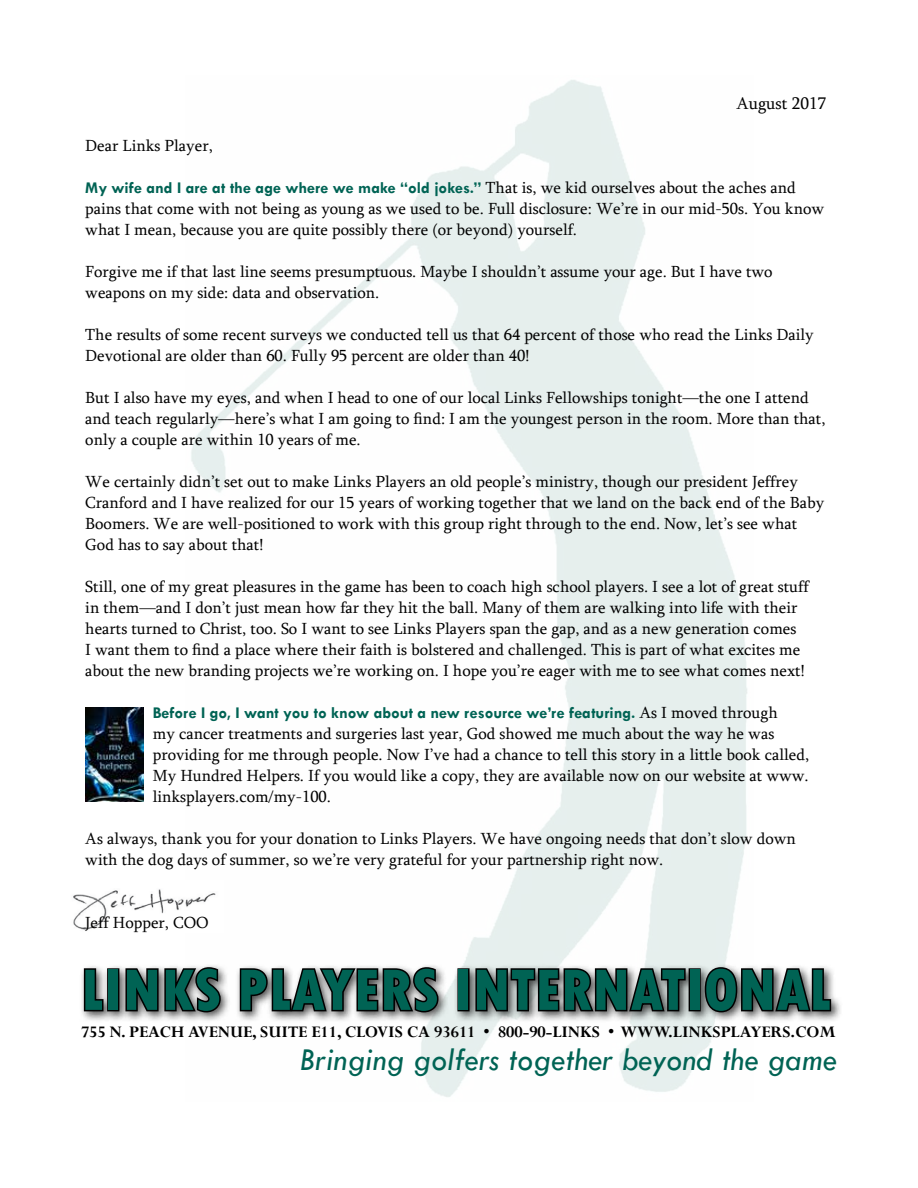
<style>
.page{position:relative;width:918px;height:1188px;background:#fff}
.page>*{position:absolute;margin:0;border:0;box-sizing:border-box;transform-origin:0 0}
.t1{font:800 condensed 61.5px "Tw Cen";color:#006354}
.t2{font:italic 33px "Tw Cen";letter-spacing:.01em;color:#006354;scale:.96 1}
.t3{font:700 18px "Perpetua";color:#000}
.t4{font:17.25px "Sylfaen";color:#000}
.t5{font:16.5px/21px "Sylfaen";color:#000}
.t6{font:700 16.5px "Tw Cen";color:#006354}
.s1{font-family:"Sylfaen";font-weight:400;color:#000}
</style>
<div class="page">
<img style="left:191px;top:80px;width:556px;height:1017px">
<div style="left:79px;top:963px;width:764px;height:60px;background:#000;opacity:.7"></div>
<svg style="left:82px;top:967px;width:23px;height:46px"></svg>
<div style="left:107px;top:968px;width:12px;height:43px;border:3px solid #000"></div>
<svg style="left:124px;top:966px;width:98px;height:48px;background:#5d5d5d"></svg>
<svg style="left:238px;top:966px;width:202px;height:48px;background:#686868"></svg>
<div style="left:457px;top:968px;width:13px;height:43px;border:3px solid #000"></div>
<svg style="left:474px;top:966px;width:213px;height:47px;background:#585a5a"></svg>
<div style="left:689px;top:968px;width:12px;height:43px;border:3px solid #000"></div>
<svg style="left:703px;top:966px;width:130px;height:48px;background:#656565"></svg>
<img style="left:73px;top:880px;width:150px;height:52px">
<img style="left:85px;top:707px;width:59px;height:94px">
<p class="t4" style="left:736px;top:91px;width:91px">August 2017</p>
<p class="t5" style="left:85px;top:134px;width:129px">Dear Links Player,</p>
<p class="t6" style="left:85px;top:177px;width:712px">My wife and I are at the age where we make “old jokes.” <span class="s1">That is, we kid ourselves about the aches and</span></p>
<p class="t5" style="left:85px;top:197px;width:740px">pains that come with not being as young as we used to be. Full disclosure: We’re in our mid-50s. You know what I mean, because you are quite possibly there (or beyond) yourself.</p>
<p class="t5" style="left:85px;top:260px;width:689px">Forgive me if that last line seems presumptuous. Maybe I shouldn’t assume your age. But I have two weapons on my side: data and observation.</p>
<p class="t5" style="left:85px;top:323px;width:730px">The results of some recent surveys we conducted tell us that 64 percent of those who read the Links Daily<br>Devotional are older than 60. Fully 95 percent are older than 40!</p>
<p class="t5" style="left:85px;top:386px;width:742px">But I also have my eyes, and when I head to one of our local Links Fellowships tonight—the one I attend and teach regularly—here’s what I am going to find: I am the youngest person in the room. More than that, only a couple are within 10 years of me.</p>
<p class="t5" style="left:85px;top:470px;width:740px">We certainly didn’t set out to make Links Players an old people’s ministry, though our president Jeffrey Cranford and I have realized for our 15 years of working together that we land on the back end of the Baby Boomers. We are well-positioned to work with this group right through to the end. Now, let’s see what God has to say about that!</p>
<p class="t5" style="left:85px;top:575px;width:725px">Still, one of my great pleasures in the game has been to coach high school players. I see a lot of great stuff in them—and I don’t just mean how far they hit the ball. Many of them are walking into life with their hearts turned to Christ, too. So I want to see Links Players span the gap, and as a new generation comes<br>I want them to find a place where their faith is bolstered and challenged. This is part of what excites me about the new branding projects we’re working on. I hope you’re eager with me to see what comes next!</p>
<p class="t6" style="left:153px;top:702px;width:626px">Before I go, I want you to know about a new resource we’re featuring. <span class="s1">As I moved through</span></p>
<p class="t5" style="left:153px;top:722px;width:658px">my cancer treatments and surgeries last year, God showed me much about the way he was providing for me through people. Now I’ve had a chance to tell this story in a little book called, My Hundred Helpers. If you would like a copy, they are available now on our website at www. linksplayers.com/my-100.</p>
<p class="t5" style="left:85px;top:827px;width:712px">As always, thank you for your donation to Links Players. We have ongoing needs that don’t slow down with the dog days of summer, so we’re very grateful for your partnership right now.</p>
<p class="t5" style="left:85px;top:911px;width:125px">Jeff Hopper, COO</p>
<h1 class="t1" style="left:81px;top:954px;width:752px">LINKS PLAYERS INTERNATIONAL</h1>
<p class="t3" style="left:81px;top:1020px;width:756px">755 N. PEACH AVENUE, SUITE E11, CLOVIS CA 93611 • 800-90-LINKS • WWW.LINKSPLAYERS.COM</p>
<h2 class="t2" style="left:299px;top:1039px;width:562px">Bringing golfers together beyond the game</h2>
</div>
